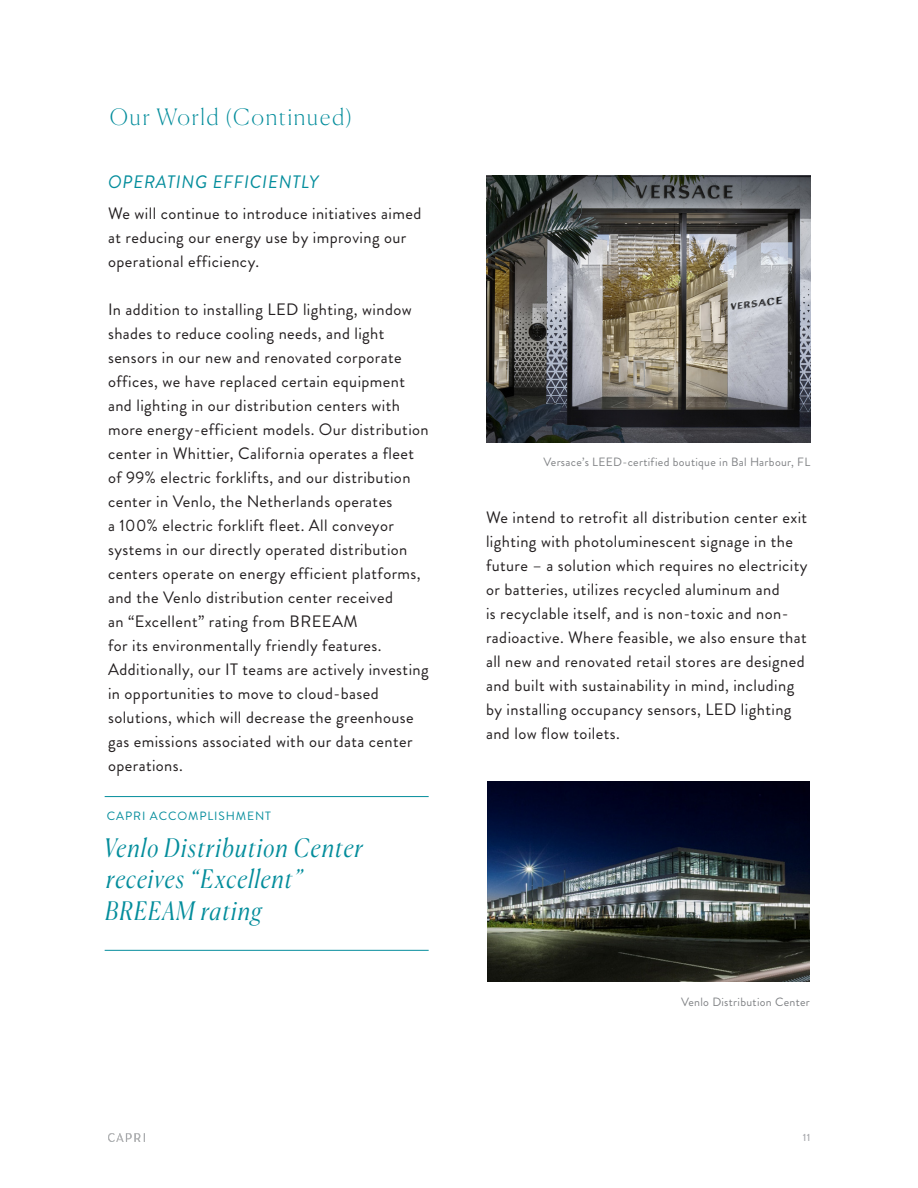
<style>
.page{position:relative;width:918px;height:1188px;background:#fff}
.page>*{position:absolute;margin:0;border:0;box-sizing:border-box;transform-origin:0 0}
.t1{font:italic 300 25.5px/31.5px "Canela";letter-spacing:.05em;color:#048d9c}
.t2{font:100 22.5px "Canela";letter-spacing:.075em;color:#048d9c}
.t3{font:italic 18px "Brandon Grotesque";letter-spacing:.045em;color:#048d9c}
.t4{font:16.5px/24px "Brandon Grotesque";letter-spacing:.025em;color:#231f20}
.t5{font:12px "Brandon Grotesque";letter-spacing:.025em;color:#808285}
.t6{font:12px "Brandon Grotesque";letter-spacing:.075em;color:#048d9c}
.t7{font:500 10.5px "Brandon Grotesque";color:#a8a9ad}
</style>
<div class="page">
<img style="left:108px;top:1134px;width:36px;height:8px">
<img style="left:487px;top:781px;width:323px;height:201px">
<hr style="left:105px;top:950px;width:324px;height:1px;background:#048d9c">
<hr style="left:105px;top:796px;width:324px;height:1px;background:#048d9c">
<img style="left:486px;top:175px;width:324px;height:268px">
<h2 class="t2" style="left:110px;top:99px;width:244px">Our World (Continued)</h2>
<p class="t3" style="left:108px;top:169px;width:212px">OPERATING EFFICIENTLY</p>
<p class="t4" style="left:108px;top:202px;width:315px">We will continue to introduce initiatives aimed at reducing our energy use by improving our operational efficiency.</p>
<p class="t4" style="left:108px;top:298px;width:322px">In addition to installing LED lighting, window shades to reduce cooling needs, and light sensors in our new and renovated corporate offices, we have replaced certain equipment and lighting in our distribution centers with more energy-efficient models. Our distribution center in Whittier, California operates a fleet of 99% electric forklifts, and our distribution center in Venlo, the Netherlands operates<br>a 100% electric forklift fleet. All conveyor systems in our directly operated distribution centers operate on energy efficient platforms, and the Venlo distribution center received<br>an “Excellent” rating from BREEAM<br>for its environmentally friendly features.<br>Additionally, our IT teams are actively investing in opportunities to move to cloud-based solutions, which will decrease the greenhouse gas emissions associated with our data center operations.</p>
<p class="t6" style="left:107px;top:808px;width:166px">CAPRI ACCOMPLISHMENT</p>
<h1 class="t1" style="left:104px;top:830px;width:260px">Venlo Distribution Center receives “Excellent”<br>BREEAM rating</h1>
<p class="t5" style="left:544px;top:454px;width:268px">Versace’s LEED-certified boutique in Bal Harbour, FL</p>
<p class="t4" style="left:486px;top:505px;width:323px">We intend to retrofit all distribution center exit lighting with photoluminescent signage in the future – a solution which requires no electricity or batteries, utilizes recycled aluminum and<br>is recyclable itself, and is non-toxic and non&shy;radioactive. Where feasible, we also ensure that all new and renovated retail stores are designed and built with sustainability in mind, including by installing occupancy sensors, LED lighting and low flow toilets.</p>
<p class="t5" style="left:681px;top:994px;width:130px">Venlo Distribution Center</p>
<p class="t7" style="left:803px;top:1131px;width:9px">11</p>
</div>
